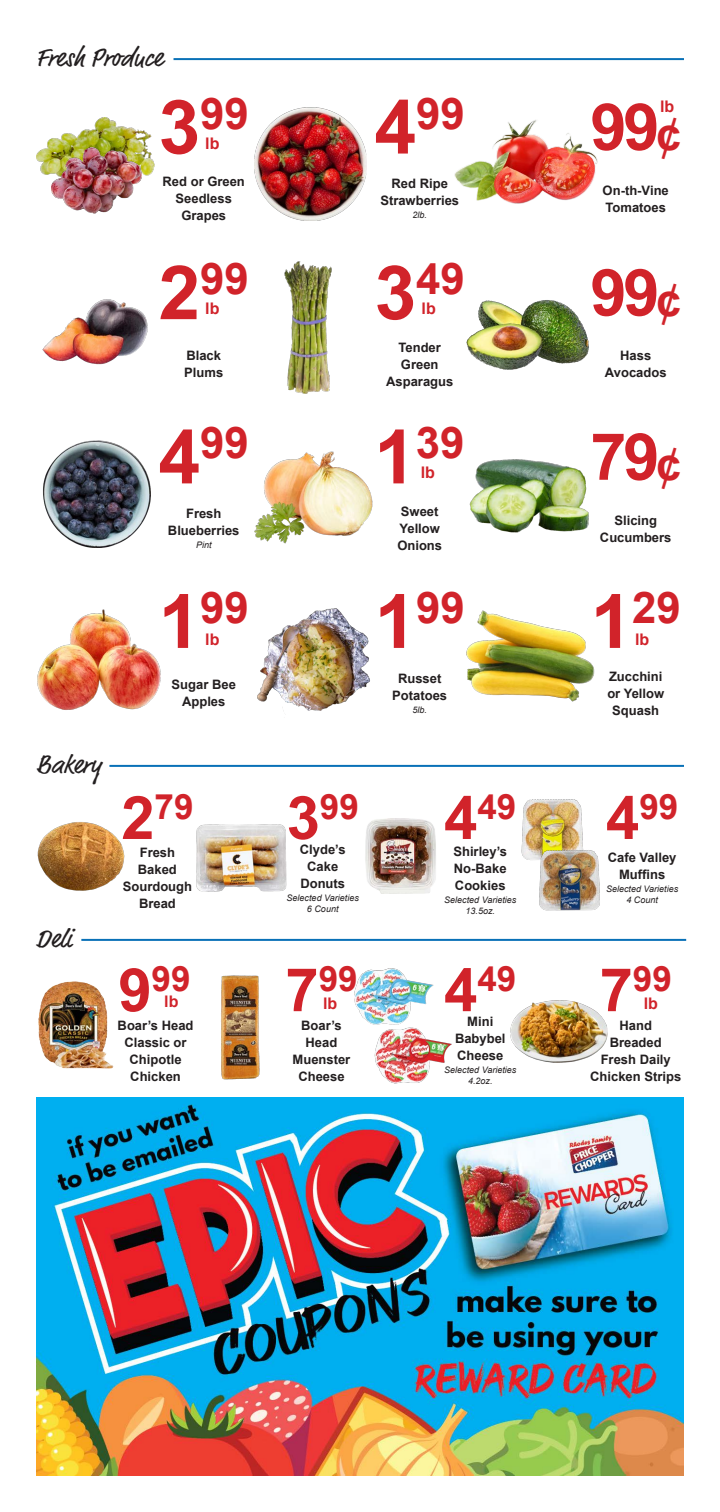
<style>
.page{position:relative;width:720px;height:1512px;background:#fff}
.page>*{position:absolute;margin:0;border:0;box-sizing:border-box;transform-origin:0 0}
.t1{font:700 65px "Arial";color:#d1232a}
.t2{font:700 43.7px "Arial";color:#d1232a}
.t3{font:700 35px "Arial";color:#d1232a}
.t4{font:26px "Market OT";color:#231f20}
.t5{font:700 16px "Arial";color:#d1232a}
.t6{font:700 13px/17px "Arial";color:#231f20}
.t7{font:italic 9px "Arial";color:#231f20}
.s1{font-size:75px}
.s2{font-size:60px}
.s3{font-size:45px}
</style>
<div class="page">
<img style="left:355px;top:968px;width:78px;height:56px">
<img style="left:374px;top:1028px;width:78px;height:55px">
<img style="left:37px;top:822px;width:88px;height:69px">
<img style="left:511px;top:1000px;width:97px;height:62px">
<img style="left:42px;top:299px;width:106px;height:66px">
<hr style="left:174px;top:58px;width:510px;height:2px;background:#0971b7">
<hr style="left:109px;top:765px;width:575px;height:2px;background:#0971b7">
<hr style="left:81px;top:939px;width:605px;height:2px;background:#0971b7">
<img style="left:52px;top:180px;width:89px;height:34px">
<img style="left:43px;top:440px;width:108px;height:107px">
<img style="left:37px;top:609px;width:124px;height:101px">
<img style="left:521px;top:799px;width:62px;height:61px">
<img style="left:533px;top:844px;width:67px;height:67px">
<img style="left:196px;top:824px;width:90px;height:68px">
<img style="left:365px;top:819px;width:71px;height:75px">
<img style="left:254px;top:107px;width:113px;height:113px">
<img style="left:284px;top:261px;width:48px;height:133px">
<img style="left:466px;top:300px;width:123px;height:70px">
<img style="left:254px;top:451px;width:119px;height:93px">
<img style="left:454px;top:120px;width:144px;height:84px">
<img style="left:469px;top:459px;width:120px;height:74px">
<img style="left:466px;top:610px;width:129px;height:92px">
<img style="left:257px;top:608px;width:113px;height:103px">
<img style="left:36px;top:1097px;width:648px;height:378px">
<img style="left:39px;top:981px;width:75px;height:87px">
<img style="left:221px;top:975px;width:39px;height:105px">
<img style="left:36px;top:117px;width:119px;height:63px">
<p class="t4" style="left:36px;top:42px;width:128px">Fresh Produce</p>
<p class="t2" style="left:159px;top:84px;width:92px"><span class="s1">3</span>99</p>
<p class="t5" style="left:205px;top:133px;width:16px">lb</p>
<p class="t6" style="left:163px;top:174px;width:84px">Red or Green</p>
<p class="t6" style="left:176px;top:191px;width:58px">Seedless</p>
<p class="t6" style="left:181px;top:208px;width:46px">Grapes</p>
<p class="t2" style="left:159px;top:250px;width:92px"><span class="s1">2</span>99</p>
<p class="t5" style="left:205px;top:297px;width:16px">lb</p>
<p class="t6" style="left:186px;top:348px;width:36px">Black</p>
<p class="t6" style="left:184px;top:365px;width:41px">Plums</p>
<p class="t2" style="left:159px;top:414px;width:92px"><span class="s1">4</span>99</p>
<p class="t6" style="left:186px;top:505px;width:37px">Fresh</p>
<p class="t6" style="left:168px;top:522px;width:73px">Blueberries</p>
<p class="t7" style="left:196px;top:539px;width:17px">Pint</p>
<p class="t2" style="left:159px;top:578px;width:92px"><span class="s1">1</span>99</p>
<p class="t5" style="left:205px;top:629px;width:16px">lb</p>
<p class="t4" style="left:36px;top:749px;width:67px">Bakery</p>
<p class="t6" style="left:172px;top:676px;width:66px">Sugar Bee</p>
<p class="t6" style="left:182px;top:693px;width:45px">Apples</p>
<p class="t2" style="left:375px;top:84px;width:92px"><span class="s1">4</span>99</p>
<p class="t6" style="left:392px;top:176px;width:58px">Red Ripe</p>
<p class="t6" style="left:380px;top:193px;width:80px">Strawberries</p>
<p class="t7" style="left:413px;top:209px;width:16px">2lb.</p>
<p class="t2" style="left:375px;top:250px;width:92px"><span class="s1">3</span>49</p>
<p class="t5" style="left:422px;top:297px;width:16px">lb</p>
<p class="t6" style="left:399px;top:339px;width:44px">Tender</p>
<p class="t6" style="left:401px;top:356px;width:39px">Green</p>
<p class="t6" style="left:386px;top:373px;width:69px">Asparagus</p>
<p class="t2" style="left:374px;top:414px;width:92px"><span class="s1">1</span>39</p>
<p class="t5" style="left:421px;top:462px;width:16px">lb</p>
<p class="t6" style="left:401px;top:503px;width:39px">Sweet</p>
<p class="t6" style="left:400px;top:520px;width:42px">Yellow</p>
<p class="t6" style="left:397px;top:537px;width:46px">Onions</p>
<p class="t2" style="left:375px;top:578px;width:92px"><span class="s1">1</span>99</p>
<p class="t6" style="left:398px;top:670px;width:45px">Russet</p>
<p class="t6" style="left:392px;top:687px;width:56px">Potatoes</p>
<p class="t7" style="left:413px;top:704px;width:16px">5lb.</p>
<p class="t3" style="left:121px;top:783px;width:74px"><span class="s2">2</span>79</p>
<p class="t3" style="left:287px;top:783px;width:74px"><span class="s2">3</span>99</p>
<p class="t3" style="left:444px;top:783px;width:74px"><span class="s2">4</span>49</p>
<p class="t4" style="left:36px;top:923px;width:37px">Deli</p>
<p class="t6" style="left:140px;top:845px;width:37px">Fresh</p>
<p class="t6" style="left:138px;top:862px;width:41px">Baked</p>
<p class="t6" style="left:123px;top:879px;width:71px">Sourdough</p>
<p class="t6" style="left:139px;top:896px;width:38px">Bread</p>
<p class="t6" style="left:300px;top:841px;width:47px">Clyde’s</p>
<p class="t6" style="left:307px;top:858px;width:33px">Cake</p>
<p class="t6" style="left:300px;top:875px;width:46px">Donuts</p>
<p class="t7" style="left:287px;top:892px;width:74px">Selected Varieties</p>
<p class="t7" style="left:307px;top:903px;width:33px">6 Count</p>
<p class="t6" style="left:453px;top:843px;width:55px">Shirley’s</p>
<p class="t6" style="left:454px;top:860px;width:54px">No-Bake</p>
<p class="t6" style="left:455px;top:877px;width:52px">Cookies</p>
<p class="t7" style="left:444px;top:894px;width:74px">Selected Varieties</p>
<p class="t7" style="left:466px;top:905px;width:31px">13.5oz.</p>
<p class="t5" style="left:660px;top:96px;width:16px">lb</p>
<p class="t1" style="left:590px;top:84px;width:92px">99<span class="s3">¢</span></p>
<p class="t6" style="left:603px;top:182px;width:68px">On-th-Vine</p>
<p class="t6" style="left:606px;top:199px;width:62px">Tomatoes</p>
<p class="t1" style="left:590px;top:249px;width:92px">99<span class="s3">¢</span></p>
<p class="t6" style="left:620px;top:348px;width:33px">Hass</p>
<p class="t6" style="left:605px;top:365px;width:63px">Avocados</p>
<p class="t1" style="left:590px;top:414px;width:92px">79<span class="s3">¢</span></p>
<p class="t6" style="left:614px;top:512px;width:44px">Slicing</p>
<p class="t6" style="left:600px;top:529px;width:73px">Cucumbers</p>
<p class="t2" style="left:591px;top:578px;width:92px"><span class="s1">1</span>29</p>
<p class="t5" style="left:635px;top:629px;width:16px">lb</p>
<p class="t6" style="left:609px;top:668px;width:55px">Zucchini</p>
<p class="t6" style="left:607px;top:685px;width:58px">or Yellow</p>
<p class="t6" style="left:612px;top:702px;width:48px">Squash</p>
<p class="t3" style="left:606px;top:783px;width:74px"><span class="s2">4</span>99</p>
<p class="t6" style="left:608px;top:850px;width:70px">Cafe Valley</p>
<p class="t6" style="left:619px;top:867px;width:48px">Muffins</p>
<p class="t7" style="left:606px;top:883px;width:74px">Selected Varieties</p>
<p class="t7" style="left:626px;top:894px;width:33px">4 Count</p>
<p class="t3" style="left:118px;top:956px;width:74px"><span class="s2">9</span>99</p>
<p class="t3" style="left:285px;top:956px;width:74px"><span class="s2">7</span>99</p>
<p class="t3" style="left:444px;top:956px;width:74px"><span class="s2">4</span>49</p>
<p class="t3" style="left:600px;top:956px;width:74px"><span class="s2">7</span>99</p>
<p class="t5" style="left:164px;top:991px;width:16px">lb</p>
<p class="t5" style="left:323px;top:993px;width:16px">lb</p>
<p class="t5" style="left:644px;top:993px;width:16px">lb</p>
<p class="t6" style="left:118px;top:1017px;width:77px">Boar’s Head</p>
<p class="t6" style="left:125px;top:1034px;width:64px">Classic or</p>
<p class="t6" style="left:130px;top:1051px;width:53px">Chipotle</p>
<p class="t6" style="left:130px;top:1068px;width:52px">Chicken</p>
<p class="t6" style="left:301px;top:1017px;width:42px">Boar’s</p>
<p class="t6" style="left:306px;top:1034px;width:33px">Head</p>
<p class="t6" style="left:293px;top:1051px;width:59px">Muenster</p>
<p class="t6" style="left:298px;top:1068px;width:48px">Cheese</p>
<p class="t6" style="left:467px;top:1013px;width:28px">Mini</p>
<p class="t6" style="left:455px;top:1030px;width:52px">Babybel<br>Cheese</p>
<p class="t7" style="left:444px;top:1064px;width:74px">Selected Varieties</p>
<p class="t7" style="left:468px;top:1075px;width:26px">4.2oz.</p>
<p class="t6" style="left:620px;top:1017px;width:34px">Hand</p>
<p class="t6" style="left:610px;top:1034px;width:54px">Breaded</p>
<p class="t6" style="left:601px;top:1051px;width:72px">Fresh Daily</p>
<p class="t6" style="left:590px;top:1068px;width:93px">Chicken Strips</p>
</div>
